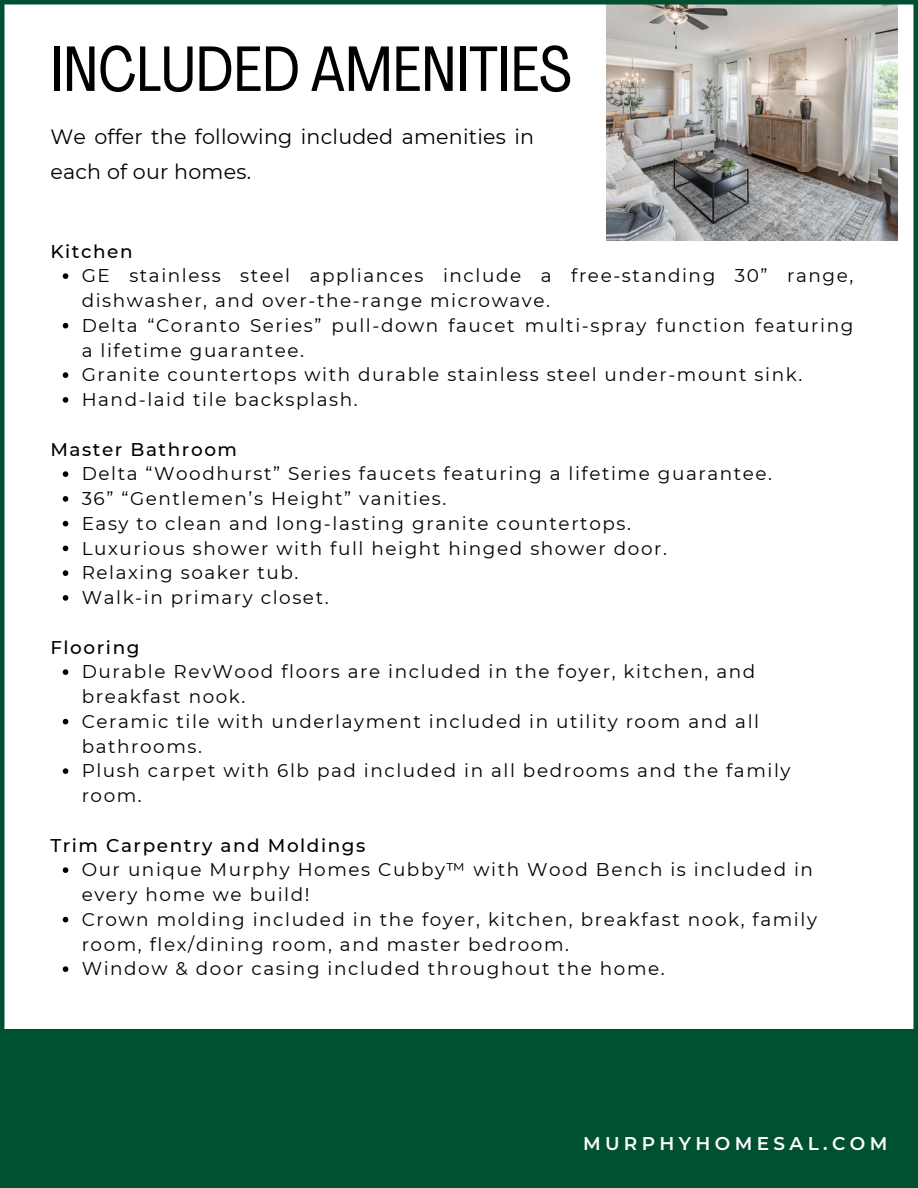
<style>
.page{position:relative;width:918px;height:1188px;background:#fff}
.page>*{position:absolute;margin:0;border:0;box-sizing:border-box;transform-origin:0 0}
.t1{font:63px "Agrandir Tight";color:#000}
.t2{font:20.7px/34.8px "Montserrat";letter-spacing:.01em;color:#000}
.t3{font:18.45px/24.8px "Montserrat";letter-spacing:.085em;color:#000}
.t4{font:500 18.45px "Montserrat";letter-spacing:.085em;color:#000}
.t5{font:600 18.45px "Montserrat";letter-spacing:.24em;color:#fff}
</style>
<div class="page">
<img style="left:606px;top:4px;width:291px;height:236px">
<div style="left:0;top:1030px;width:918px;height:158px;background:#005032"></div>
<svg style="left:63px;top:273px;width:5px;height:6px"></svg>
<svg style="left:63px;top:323px;width:5px;height:5px"></svg>
<svg style="left:63px;top:372px;width:5px;height:6px"></svg>
<svg style="left:63px;top:397px;width:5px;height:6px"></svg>
<svg style="left:63px;top:471px;width:5px;height:6px"></svg>
<svg style="left:63px;top:496px;width:5px;height:6px"></svg>
<svg style="left:63px;top:521px;width:5px;height:5px"></svg>
<svg style="left:63px;top:546px;width:5px;height:5px"></svg>
<svg style="left:63px;top:570px;width:5px;height:6px"></svg>
<svg style="left:63px;top:595px;width:5px;height:6px"></svg>
<svg style="left:63px;top:669px;width:5px;height:6px"></svg>
<svg style="left:63px;top:719px;width:5px;height:5px"></svg>
<svg style="left:63px;top:768px;width:5px;height:6px"></svg>
<svg style="left:63px;top:867px;width:5px;height:6px"></svg>
<svg style="left:63px;top:917px;width:5px;height:5px"></svg>
<svg style="left:63px;top:966px;width:5px;height:6px"></svg>
<hr style="left:0;top:0;width:918px;height:4px;background:#005032">
<hr style="left:0;top:0;width:4px;height:1188px;background:#005032">
<div style="left:913px;top:0;width:5px;height:1188px;background:#005032"></div>
<h1 class="t1" style="left:50px;top:44px;width:523px">INCLUDED AMENITIES</h1>
<p class="t2" style="left:50px;top:119px;width:485px">We offer the following included amenities in each of our homes.</p>
<p class="t4" style="left:50px;top:240px;width:84px">Kitchen</p>
<p class="t3" style="left:82px;top:263px;width:773px">GE stainless steel appliances include a free-standing 30” range, dishwasher, and over-the-range microwave.<br>Delta “Coranto Series” pull-down faucet multi-spray function featuring a lifetime guarantee.<br>Granite countertops with durable stainless steel under-mount sink.<br>Hand-laid tile backsplash.</p>
<p class="t4" style="left:50px;top:438px;width:188px">Master Bathroom</p>
<p class="t3" style="left:82px;top:461px;width:692px">Delta “Woodhurst” Series faucets featuring a lifetime guarantee.<br>36” “Gentlemen’s Height” vanities.<br>Easy to clean and long-lasting granite countertops.<br>Luxurious shower with full height hinged shower door.<br>Relaxing soaker tub.<br>Walk-in primary closet.</p>
<p class="t4" style="left:50px;top:636px;width:91px">Flooring</p>
<p class="t3" style="left:82px;top:659px;width:710px">Durable RevWood floors are included in the foyer, kitchen, and breakfast nook.<br>Ceramic tile with underlayment included in utility room and all bathrooms.<br>Plush carpet with 6lb pad included in all bedrooms and the family room.</p>
<p class="t4" style="left:50px;top:834px;width:317px">Trim Carpentry and Moldings</p>
<p class="t3" style="left:82px;top:857px;width:737px">Our unique Murphy Homes Cubby™ with Wood Bench is included in every home we build!<br>Crown molding included in the foyer, kitchen, breakfast nook, family room, flex/dining room, and master bedroom.<br>Window &amp; door casing included throughout the home.</p>
<p class="t5" style="left:583px;top:1132px;width:306px">MURPHYHOMESAL.COM</p>
</div>
